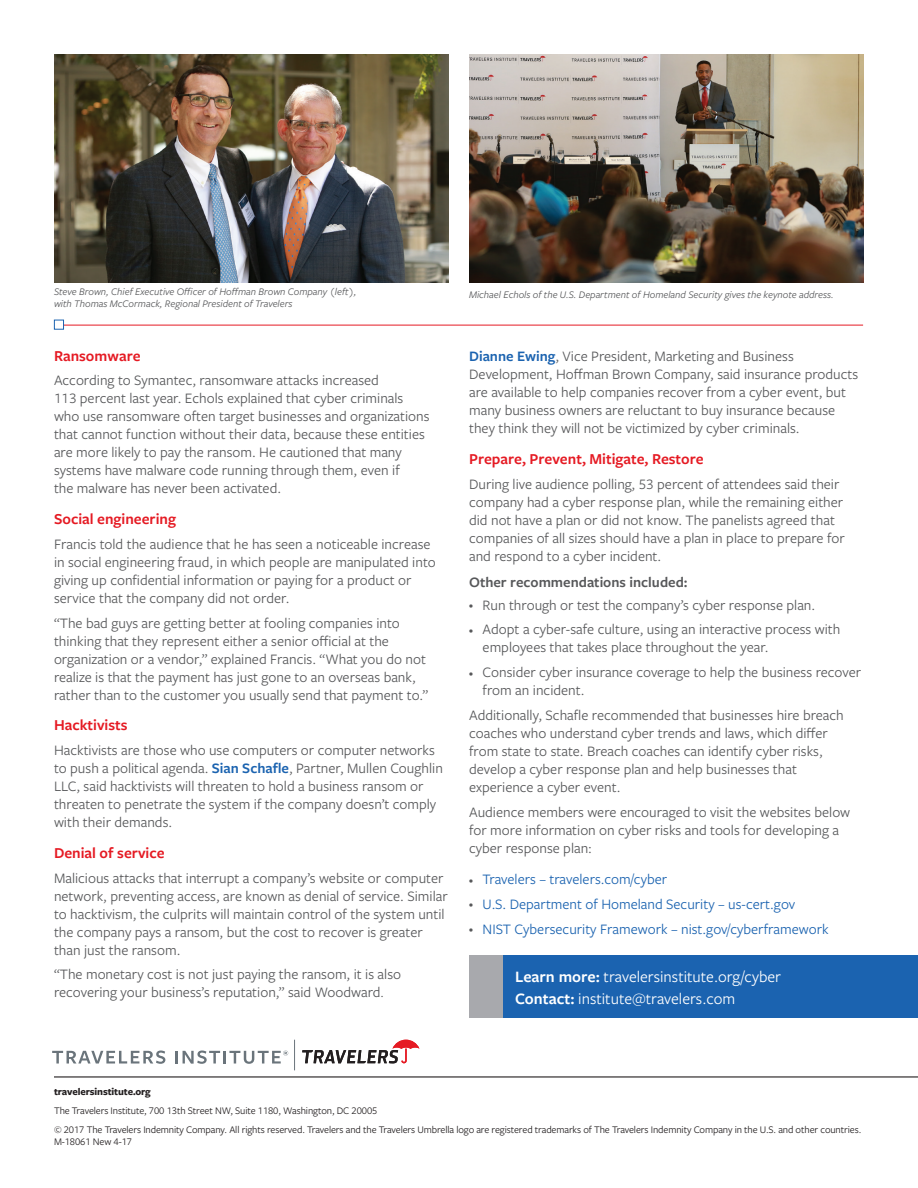
<style>
.page{position:relative;width:918px;height:1188px;background:#fff}
.page>*{position:absolute;margin:0;border:0;box-sizing:border-box;transform-origin:0 0}
.Body_copy{font:16.5px/22.5px "Freight Sans Pro";color:#fff}
.t1{font:600 15.75px "Freight Sans Pro";color:#e51a23}
.Body_copy-2{font:15px/18px "Freight Sans Pro";color:#57585a}
.t2{font:15px "Freight Sans Pro";color:#1b63b0}
.Subheader{font:600 15px "Freight Sans Pro";color:#57585a}
.Disclaimer{font:10.5px/12px "Freight Sans Pro";letter-spacing:-.01em;color:#231f20}
.Body_copy-3{font:italic 10.5px/12px "Freight Sans Pro";color:#57585a}
.Disclaimer-2{font:700 10.5px "Freight Sans Pro";letter-spacing:-.01em;color:#231f20}
.s1{font-weight:600;color:#1b63b0}
.s2{font-size:13.5px}
.s3{font-size:8.55px}
.s4{font-size:8.55px;color:#57585a}
.s5{font-weight:600}
</style>
<div class="page">
<hr style="left:54px;top:1076px;width:864px;height:2px;background:#231f20">
<svg style="left:302px;top:1040px;width:117px;height:23px"></svg>
<hr style="left:294px;top:1040px;width:1px;height:30px;background:#6a747b">
<svg style="left:52px;top:1051px;width:113px;height:13px"></svg>
<svg style="left:176px;top:1051px;width:112px;height:13px"></svg>
<div style="left:469px;top:955px;width:37px;height:63px;background:#a8a9ad"></div>
<div style="left:503px;top:955px;width:415px;height:63px;background:#1b63b0"></div>
<img style="left:469px;top:54px;width:395px;height:229px">
<img style="left:54px;top:54px;width:395px;height:229px">
<hr style="left:64px;top:325px;width:799px;height:1px;background:#e51a23">
<div style="left:54px;top:320px;width:10px;height:10px;border:1px solid #1b63b0"></div>
<p class="Body_copy-3" style="left:54px;top:285px;width:304px">Steve Brown, Chief Executive Officer of Hoffman Brown Company (left), with Thomas McCormack, Regional President of Travelers</p>
<p class="t1" style="left:54px;top:345px;width:88px">Ransomware</p>
<p class="Body_copy-2" style="left:54px;top:371px;width:377px">According to Symantec, ransomware attacks increased<br>113 percent last year. Echols explained that cyber criminals who use ransomware often target businesses and organizations that cannot function without their data, because these entities are more likely to pay the ransom. He cautioned that many systems have malware code running through them, even if<br>the malware has never been activated.</p>
<p class="t1" style="left:54px;top:508px;width:124px">Social engineering</p>
<p class="Body_copy-2" style="left:54px;top:534px;width:383px">Francis told the audience that he has seen a noticeable increase in social engineering fraud, in which people are manipulated into giving up confidential information or paying for a product or service that the company did not order.</p>
<p class="Body_copy-2" style="left:54px;top:613px;width:376px">“The bad guys are getting better at fooling companies into thinking that they represent either a senior official at the organization or a vendor,” explained Francis. “What you do not realize is that the payment has just gone to an overseas bank, rather than to the customer you usually send that payment to.”</p>
<p class="t1" style="left:54px;top:715px;width:75px">Hacktivists</p>
<p class="Body_copy-2" style="left:54px;top:741px;width:390px">Hacktivists are those who use computers or computer networks to push a political agenda. <span class="s1">Sian Schafle</span>, Partner, Mullen Coughlin LLC, said hacktivists will threaten to hold a business ransom or threaten to penetrate the system if the company doesn’t comply with their demands.</p>
<p class="t1" style="left:54px;top:842px;width:112px">Denial of service</p>
<p class="Body_copy-2" style="left:54px;top:868px;width:395px">Malicious attacks that interrupt a company’s website or computer network, preventing access, are known as denial of service. Similar to hacktivism, the culprits will maintain control of the system until the company pays a ransom, but the cost to recover is greater than just the ransom.</p>
<p class="Body_copy-2" style="left:54px;top:965px;width:349px">“The monetary cost is not just paying the ransom, it is also recovering your business’s reputation,” said Woodward<span class="s2">.</span></p>
<p class="Body_copy-3" style="left:469px;top:288px;width:366px">Michael Echols of the U.S. Department of Homeland Security gives the keynote address.</p>
<p class="Body_copy-2" style="left:469px;top:347px;width:391px"><span class="s1">Dianne Ewing</span>, Vice President, Marketing and Business Development, Hoffman Brown Company, said insurance products are available to help companies recover from a cyber event, but many business owners are reluctant to buy insurance because they think they will not be victimized by cyber criminals.</p>
<p class="t1" style="left:469px;top:448px;width:236px">Prepare, Prevent, Mitigate, Restore</p>
<p class="Body_copy-2" style="left:469px;top:474px;width:377px">During live audience polling, 53 percent of attendees said their company had a cyber response plan, while the remaining either did not have a plan or did not know. The panelists agreed that companies of all sizes should have a plan in place to prepare for and respond to a cyber incident.</p>
<p class="Subheader" style="left:469px;top:572px;width:220px">Other recommendations included:</p>
<p class="Body_copy-2" style="left:469px;top:595px;width:348px"><span class="s3">•</span> Run through or test the company’s cyber response plan.</p>
<p class="Body_copy-2" style="left:483px;top:620px;width:359px;text-indent:-14px"><span class="s3">•</span> Adopt a cyber-safe culture, using an interactive process with employees that takes place throughout the year.</p>
<p class="Body_copy-2" style="left:483px;top:663px;width:380px;text-indent:-14px"><span class="s3">•</span> Consider cyber insurance coverage to help the business recover from an incident.</p>
<p class="Body_copy-2" style="left:469px;top:705px;width:376px">Additionally, Schafle recommended that businesses hire breach coaches who understand cyber trends and laws, which differ from state to state. Breach coaches can identify cyber risks, develop a cyber response plan and help businesses that experience a cyber event.</p>
<p class="Body_copy-2" style="left:469px;top:802px;width:383px">Audience members were encouraged to visit the websites below for more information on cyber risks and tools for developing a cyber response plan:</p>
<p class="t2" style="left:469px;top:869px;width:200px"><span class="s4">•</span> Travelers – travelers.com/cyber</p>
<p class="t2" style="left:469px;top:894px;width:328px"><span class="s4">•</span> U.S. Department of Homeland Security – us-cert.gov</p>
<p class="t2" style="left:469px;top:919px;width:361px"><span class="s4">•</span> NIST Cybersecurity Framework – nist.gov/cyberframework</p>
<p class="Body_copy" style="left:515px;top:964px;width:267px"><span class="s5">Learn more:</span> travelersinstitute.org/cyber<br><span class="s5">Contact:</span> institute@travelers.com</p>
<p class="Disclaimer-2" style="left:54px;top:1085px;width:98px">travelersinstitute.org</p>
<p class="Disclaimer" style="left:54px;top:1104px;width:325px">The Travelers Institute, 700 13th Street NW, Suite 1180, Washington, DC 20005</p>
<p class="Disclaimer" style="left:54px;top:1123px;width:809px">© 2017 The Travelers Indemnity Company. All rights reserved. Travelers and the Travelers Umbrella logo are registered trademarks of The Travelers Indemnity Company in the U.S. and other countries.<br>M-18061 New 4-17</p>
</div>
